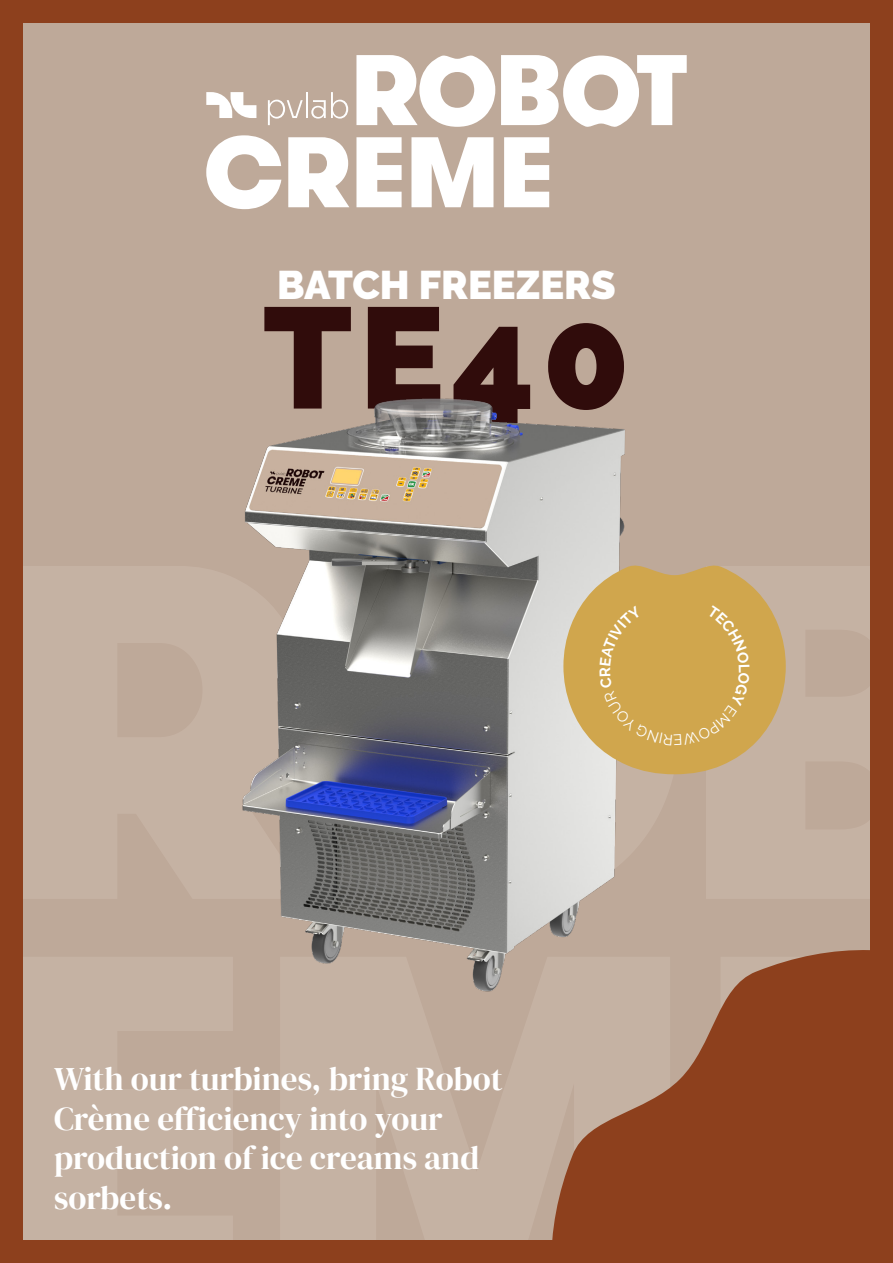
<style>
.page{position:relative;width:893px;height:1263px;background:#8d401d}
.page>*{position:absolute;margin:0;border:0;box-sizing:border-box;transform-origin:0 0}
.t1{font:900 143.1px "Raleway";color:#300c0b}
.t2{font:900 39.9px "Raleway";color:#fff}
.Style_de_paragraphe{font:33px/39.6px "DM Serif Display";color:#fff}
</style>
<div class="page">
<div style="left:23px;top:23px;width:847px;height:1216px;background:#bea999"></div>
<svg style="left:550px;top:950px;width:320px;height:290px;fill:#8d401d"></svg>
<svg style="left:206px;top:92px;width:50px;height:26px"></svg>
<svg style="left:268px;top:100px;width:35px;height:25px"></svg>
<hr style="left:306px;top:92px;width:2px;height:26px;background:#fff">
<svg style="left:311px;top:92px;width:37px;height:27px"></svg>
<svg style="left:356px;top:55px;width:139px;height:72px"></svg>
<svg style="left:501px;top:55px;width:186px;height:72px"></svg>
<svg style="left:206px;top:135px;width:75px;height:74px"></svg>
<svg style="left:288px;top:137px;width:61px;height:70px"></svg>
<svg style="left:356px;top:137px;width:46px;height:70px"></svg>
<svg style="left:411px;top:137px;width:82px;height:70px"></svg>
<svg style="left:504px;top:137px;width:45px;height:70px"></svg>
<img style="left:242px;top:398px;width:582px;height:603px">
<svg style="left:563px;top:561px;width:223px;height:213px;fill:#d0a64d"></svg>
<div style="left:599px;top:605px;width:151px;height:140px;background:#d0a64d"></div>
<p class="t2" style="left:277px;top:262px;width:340px">BATCH FREEZERS</p>
<p class="t1" style="left:263px;top:275px;width:369px">TE40</p>
<p class="Style_de_paragraphe" style="left:54px;top:1059px;width:450px">With our turbines, bring Robot<br>Crème efficiency into your production of ice creams and sorbets.</p>
</div>
